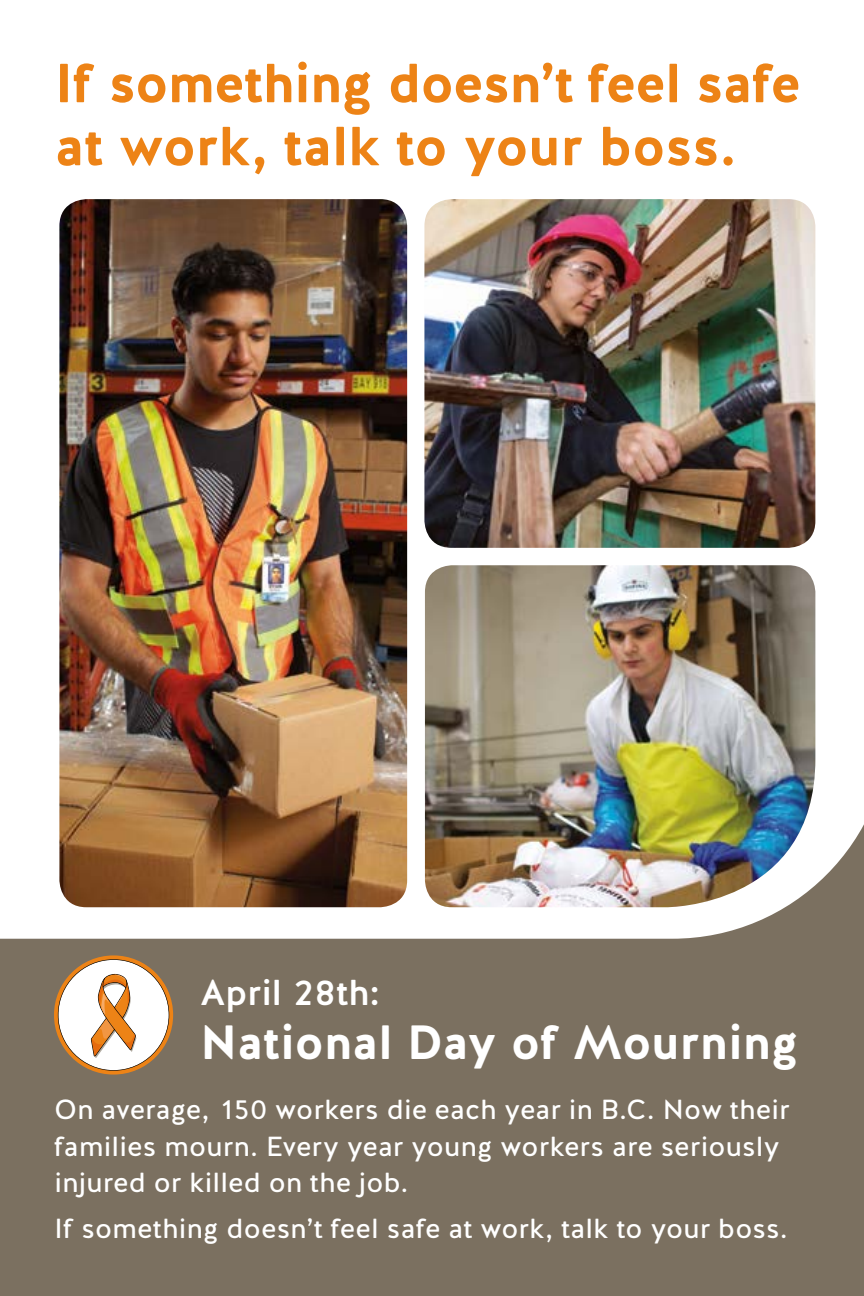
<style>
.page{position:relative;width:864px;height:1296px;background:#fff}
.page>*{position:absolute;margin:0;border:0;box-sizing:border-box;transform-origin:0 0}
.t1{font:54.9px/63px "Work Safe BC Halis R Bold";letter-spacing:-.01em;color:#ed8316}
.t2{font:48px "Work Safe BC Halis R Bold";color:#fff}
.t3{font:36px "Work Safe BC Halis R Medium";color:#fff}
.t4{font:27.6px/36.6px "Work Safe BC Halis R Regular";letter-spacing:.01em;color:#fff}
</style>
<div class="page">
<img style="left:59px;top:199px;width:348px;height:522px">
<img style="left:425px;top:565px;width:390px;height:156px">
<img style="left:424px;top:199px;width:391px;height:349px">
<img style="left:0;top:721px;width:864px;height:575px">
<svg style="left:54px;top:955px;width:119px;height:120px"></svg>
<h1 class="t1" style="left:55px;top:53px;width:748px">If something doesn’t feel safe at work, talk to your boss.</h1>
<h3 class="t3" style="left:200px;top:969px;width:182px">April 28th:</h3>
<h2 class="t2" style="left:200px;top:1011px;width:600px">National Day of Mourning</h2>
<p class="t4" style="left:55px;top:1092px;width:737px">On average, 150 workers die each year in B.C. Now their families mourn. Every year young workers are seriously injured or killed on the job.</p>
<p class="t4" style="left:55px;top:1210px;width:735px">If something doesn’t feel safe at work, talk to your boss.</p>
</div>
